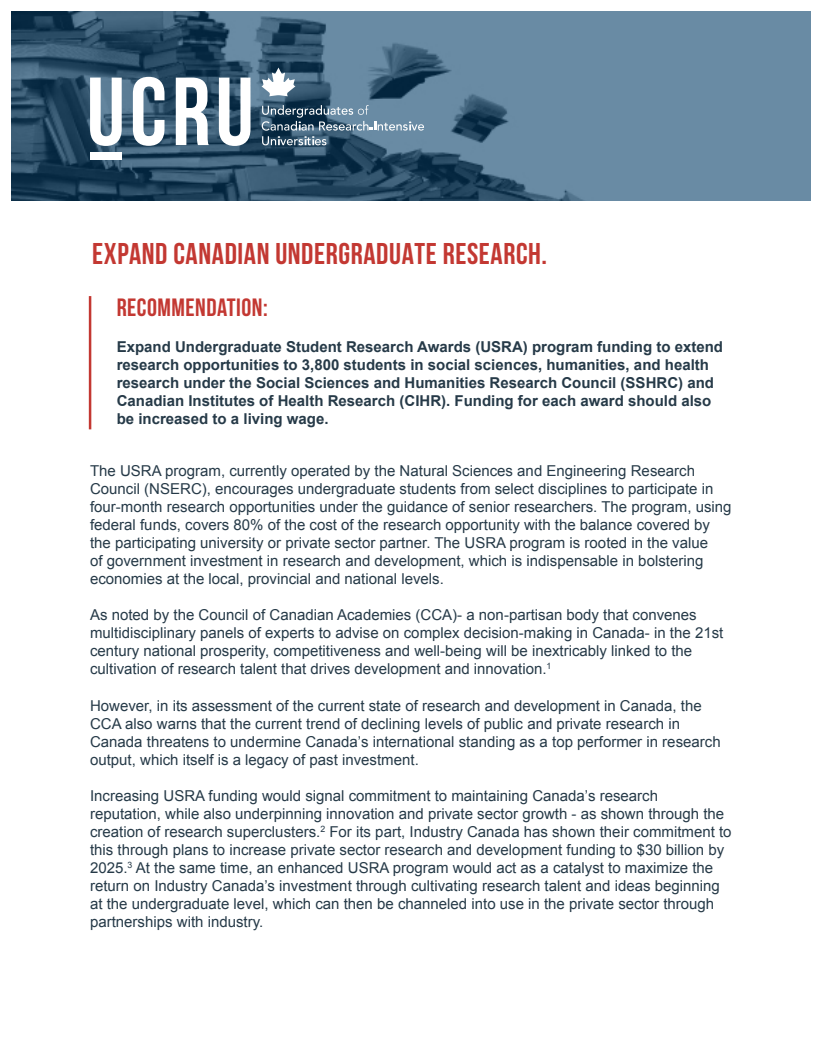
<style>
.page{position:relative;width:822px;height:1047px;background:#fff}
.page>*{position:absolute;margin:0;border:0;box-sizing:border-box;transform-origin:0 0}
.t1{font:700 30px "Bebas Neue";letter-spacing:.02em;color:#c33832}
.t2{font:25px "Bebas Neue";letter-spacing:.02em;color:#c33832}
.t3{font:15px/18px "Arial";color:#263a48}
.t4{font:700 15px/18px "Arial";color:#263a48}
</style>
<div class="page">
<img style="left:11px;top:11px;width:799px;height:189px">
<svg style="left:261px;top:105px;width:163px;height:40px"></svg>
<svg style="left:90px;top:78px;width:32px;height:68px"></svg>
<svg style="left:133px;top:77px;width:31px;height:69px"></svg>
<svg style="left:176px;top:78px;width:33px;height:67px"></svg>
<svg style="left:219px;top:78px;width:31px;height:68px"></svg>
<div style="left:90px;top:153px;width:31px;height:7px;background:#fff"></div>
<svg style="left:261px;top:67px;width:34px;height:29px"></svg>
<hr style="left:89px;top:296px;width:2px;height:133px;background:#c33832">
<p class="t1" style="left:92px;top:237px;width:456px">EXPAND CANADIAN UNDERGRADUATE RESEARCH.</p>
<p class="t2" style="left:117px;top:294px;width:152px">RECOMMENDATION:</p>
<p class="t4" style="left:117px;top:338px;width:607px">Expand Undergraduate Student Research Awards (USRA) program funding to extend research opportunities to 3,800 students in social sciences, humanities, and health research under the Social Sciences and Humanities Research Council (SSHRC) and Canadian Institutes of Health Research (CIHR). Funding for each award should also be increased to a living wage.</p>
<p class="t3" style="left:90px;top:462px;width:642px">The USRA program, currently operated by the Natural Sciences and Engineering Research Council (NSERC), encourages undergraduate students from select disciplines to participate in four-month research opportunities under the guidance of senior researchers. The program, using federal funds, covers 80% of the cost of the research opportunity with the balance covered by the participating university or private sector partner. The USRA program is rooted in the value<br>of government investment in research and development, which is indispensable in bolstering economies at the local, provincial and national levels.</p>
<p class="t3" style="left:90px;top:606px;width:634px">As noted by the Council of Canadian Academies (CCA)- a non-partisan body that convenes multidisciplinary panels of experts to advise on complex decision-making in Canada- in the 21st century national prosperity, competitiveness and well-being will be inextricably linked to the cultivation of research talent that drives development and innovation.<sup>1</sup></p>
<p class="t3" style="left:90px;top:696px;width:632px">However, in its assessment of the current state of research and development in Canada, the CCA also warns that the current trend of declining levels of public and private research in Canada threatens to undermine Canada’s international standing as a top performer in research output, which itself is a legacy of past investment.</p>
<p class="t3" style="left:90px;top:786px;width:642px">Increasing USRA funding would signal commitment to maintaining Canada’s research reputation, while also underpinning innovation and private sector growth - as shown through the creation of research superclusters.<sup>2</sup> For its part, Industry Canada has shown their commitment to this through plans to increase private sector research and development funding to $30 billion by 2025.<sup>3</sup> At the same time, an enhanced USRA program would act as a catalyst to maximize the return on Industry Canada’s investment through cultivating research talent and ideas beginning at the undergraduate level, which can then be channeled into use in the private sector through partnerships with industry.</p>
</div>
